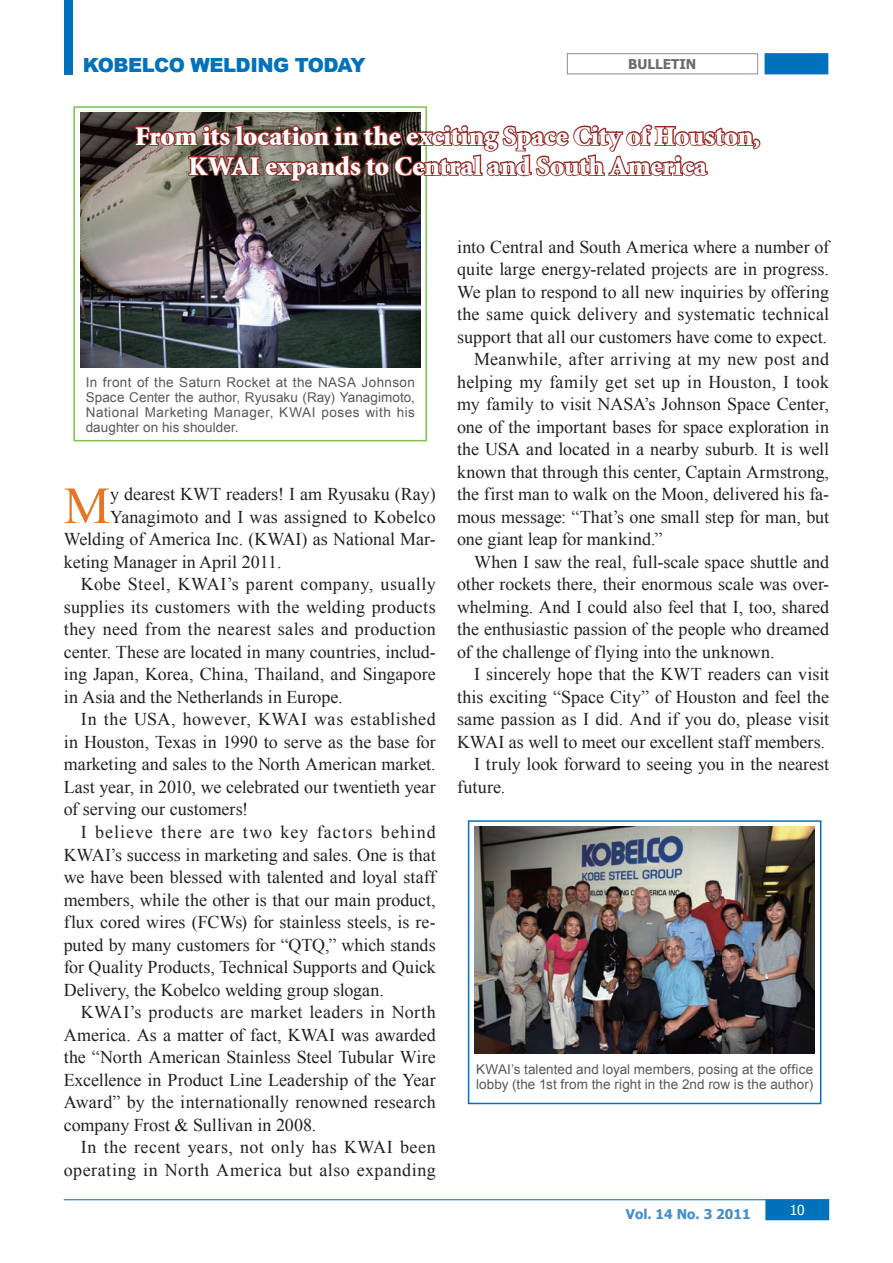
<style>
.page{position:relative;width:893px;height:1263px;background:#fff}
.page>*{position:absolute;margin:0;border:0;box-sizing:border-box;transform-origin:0 0}
.t1{font:52.05px "Times New Roman";color:#e47625}
.t2{font:900 27px/30px "Minion Std";color:#fff;text-align:center}
.t3{font:900 19.5px "Arial";letter-spacing:-.025em;color:#0072bc}
.t4{font:18px "Times New Roman";letter-spacing:.005em;color:#231f20}
.t5{font:18px "Times New Roman";letter-spacing:.025em;color:#231f20}
.t6{font:18px "Times New Roman";letter-spacing:.03em;color:#231f20}
.t7{font:18px "Times New Roman";letter-spacing:.065em;color:#231f20}
.t8{font:13.8px "Tahoma";color:#fff}
.t9{font:13.5px/15px "Arial";letter-spacing:.01em;color:#57585a;text-align:justify}
.t10{font:700 13.5px "Tahoma";color:#448dcb}
.t11{font:700 13.5px "Tahoma";color:#6c6d70}
</style>
<div class="page">
<div style="left:64px;top:0;width:8px;height:74px;background:#0072bc"></div>
<div style="left:765px;top:54px;width:63px;height:20px;background:#0072bc"></div>
<div style="left:765px;top:53px;width:63px;height:21px;border:2px solid #0072bc"></div>
<div style="left:567px;top:53px;width:191px;height:21px;border:1px solid #939598"></div>
<div style="left:766px;top:1200px;width:63px;height:20px;background:#0072bc"></div>
<hr style="left:64px;top:1199px;width:765px;height:1px;background:#0072bc">
<img style="left:80px;top:113px;width:341px;height:255px">
<img style="left:474px;top:827px;width:341px;height:226px">
<div style="left:468px;top:820px;width:353px;height:284px;border:2px solid #0072bc"></div>
<div style="left:73px;top:106px;width:354px;height:335px;border:2px solid #7ac24b"></div>
<svg style="left:134px;top:123px;width:627px;height:62px"></svg>
<p class="t3" style="left:83px;top:51px;width:284px">KOBELCO WELDING TODAY</p>
<p class="t11" style="left:628px;top:55px;width:70px">BULLETIN</p>
<h2 class="t2" style="left:135px;top:122px;width:626px">From its location in the exciting Space City of Houston,<br>KWAI expands to Central and South America</h2>
<p class="t9" style="left:86px;top:375px;width:331px">In front of the Saturn Rocket at the NASA Johnson Space Center the author, Ryusaku (Ray) Yanagimoto, National Marketing Manager, KWAI poses with his daughter on his shoulder.</p>
<h1 class="t1" style="left:64px;top:470px;width:48px">M</h1>
<p class="t4" style="left:110px;top:482px;width:327px">y dearest KWT readers! I am Ryusaku (Ray)</p>
<p class="t4" style="left:110px;top:505px;width:327px">Yanagimoto and I was assigned to Kobelco</p>
<p class="t4" style="left:64px;top:527px;width:374px">Welding of America Inc. (KWAI) as National Mar-</p>
<p class="t4" style="left:64px;top:550px;width:219px">keting Manager in April 2011.</p>
<p class="t6" style="left:81px;top:572px;width:356px">Kobe Steel, KWAI’s parent company, usually</p>
<p class="t4" style="left:64px;top:595px;width:373px">supplies its customers with the welding products</p>
<p class="t4" style="left:64px;top:617px;width:374px">they need from the nearest sales and production</p>
<p class="t4" style="left:64px;top:640px;width:374px">center. These are located in many countries, includ-</p>
<p class="t4" style="left:64px;top:662px;width:373px">ing Japan, Korea, China, Thailand, and Singapore</p>
<p class="t4" style="left:64px;top:685px;width:280px">in Asia and the Netherlands in Europe.</p>
<p class="t5" style="left:81px;top:707px;width:357px">In the USA, however, KWAI was established</p>
<p class="t4" style="left:64px;top:730px;width:374px">in Houston, Texas in 1990 to serve as the base for</p>
<p class="t4" style="left:64px;top:752px;width:373px">marketing and sales to the North American market.</p>
<p class="t4" style="left:64px;top:775px;width:373px">Last year, in 2010, we celebrated our twentieth year</p>
<p class="t4" style="left:64px;top:797px;width:186px">of serving our customers!</p>
<p class="t7" style="left:81px;top:820px;width:357px">I believe there are two key factors behind</p>
<p class="t4" style="left:64px;top:842px;width:374px">KWAI’s success in marketing and sales. One is that</p>
<p class="t4" style="left:64px;top:865px;width:374px">we have been blessed with talented and loyal staff</p>
<p class="t4" style="left:64px;top:887px;width:373px">members, while the other is that our main product,</p>
<p class="t4" style="left:64px;top:910px;width:374px">flux cored wires (FCWs) for stainless steels, is re-</p>
<p class="t4" style="left:64px;top:932px;width:373px">puted by many customers for “QTQ,” which stands</p>
<p class="t4" style="left:64px;top:955px;width:373px">for Quality Products, Technical Supports and Quick</p>
<p class="t4" style="left:64px;top:977px;width:322px">Delivery, the Kobelco welding group slogan.</p>
<p class="t5" style="left:81px;top:1000px;width:357px">KWAI’s products are market leaders in North</p>
<p class="t4" style="left:64px;top:1022px;width:374px">America. As a matter of fact, KWAI was awarded</p>
<p class="t4" style="left:64px;top:1045px;width:374px">the “North American Stainless Steel Tubular Wire</p>
<p class="t4" style="left:64px;top:1067px;width:373px">Excellence in Product Line Leadership of the Year</p>
<p class="t4" style="left:64px;top:1090px;width:374px">Award” by the internationally renowned research</p>
<p class="t4" style="left:64px;top:1112px;width:254px">company Frost &amp; Sullivan in 2008.</p>
<p class="t6" style="left:81px;top:1135px;width:357px">In the recent years, not only has KWAI been</p>
<p class="t5" style="left:64px;top:1157px;width:374px">operating in North America but also expanding</p>
<p class="t4" style="left:457px;top:235px;width:373px">into Central and South America where a number of</p>
<p class="t4" style="left:457px;top:257px;width:373px">quite large energy-related projects are in progress.</p>
<p class="t4" style="left:457px;top:280px;width:373px">We plan to respond to all new inquiries by offering</p>
<p class="t4" style="left:457px;top:302px;width:374px">the same quick delivery and systematic technical</p>
<p class="t4" style="left:457px;top:325px;width:372px">support that all our customers have come to expect.</p>
<p class="t4" style="left:474px;top:347px;width:356px">Meanwhile, after arriving at my new post and</p>
<p class="t4" style="left:457px;top:370px;width:374px">helping my family get set up in Houston, I took</p>
<p class="t4" style="left:457px;top:392px;width:373px">my family to visit NASA’s Johnson Space Center,</p>
<p class="t4" style="left:457px;top:415px;width:373px">one of the important bases for space exploration in</p>
<p class="t4" style="left:457px;top:437px;width:373px">the USA and located in a nearby suburb. It is well</p>
<p class="t4" style="left:457px;top:460px;width:373px">known that through this center, Captain Armstrong,</p>
<p class="t4" style="left:457px;top:482px;width:374px">the first man to walk on the Moon, delivered his fa-</p>
<p class="t4" style="left:457px;top:505px;width:373px">mous message: “That’s one small step for man, but</p>
<p class="t4" style="left:457px;top:527px;width:207px">one giant leap for mankind.”</p>
<p class="t4" style="left:474px;top:550px;width:356px">When I saw the real, full-scale space shuttle and</p>
<p class="t4" style="left:457px;top:572px;width:374px">other rockets there, their enormous scale was over-</p>
<p class="t4" style="left:457px;top:595px;width:373px">whelming. And I could also feel that I, too, shared</p>
<p class="t4" style="left:457px;top:617px;width:373px">the enthusiastic passion of the people who dreamed</p>
<p class="t4" style="left:457px;top:640px;width:319px">of the challenge of flying into the unknown.</p>
<p class="t4" style="left:474px;top:662px;width:357px">I sincerely hope that the KWT readers can visit</p>
<p class="t4" style="left:457px;top:685px;width:374px">this exciting “Space City” of Houston and feel the</p>
<p class="t4" style="left:457px;top:707px;width:374px">same passion as I did. And if you do, please visit</p>
<p class="t4" style="left:457px;top:730px;width:369px">KWAI as well to meet our excellent staff members.</p>
<p class="t4" style="left:474px;top:752px;width:356px">I truly look forward to seeing you in the nearest</p>
<p class="t4" style="left:457px;top:775px;width:50px">future.</p>
<p class="t9" style="left:476px;top:1062px;width:339px">KWAI’s talented and loyal members, posing at the office lobby (the 1st from the right in the 2nd row is the author)</p>
<p class="t10" style="left:626px;top:1204px;width:126px">Vol. 14 No. 3 2011</p>
<p class="t8" style="left:790px;top:1200px;width:17px">10</p>
</div>
